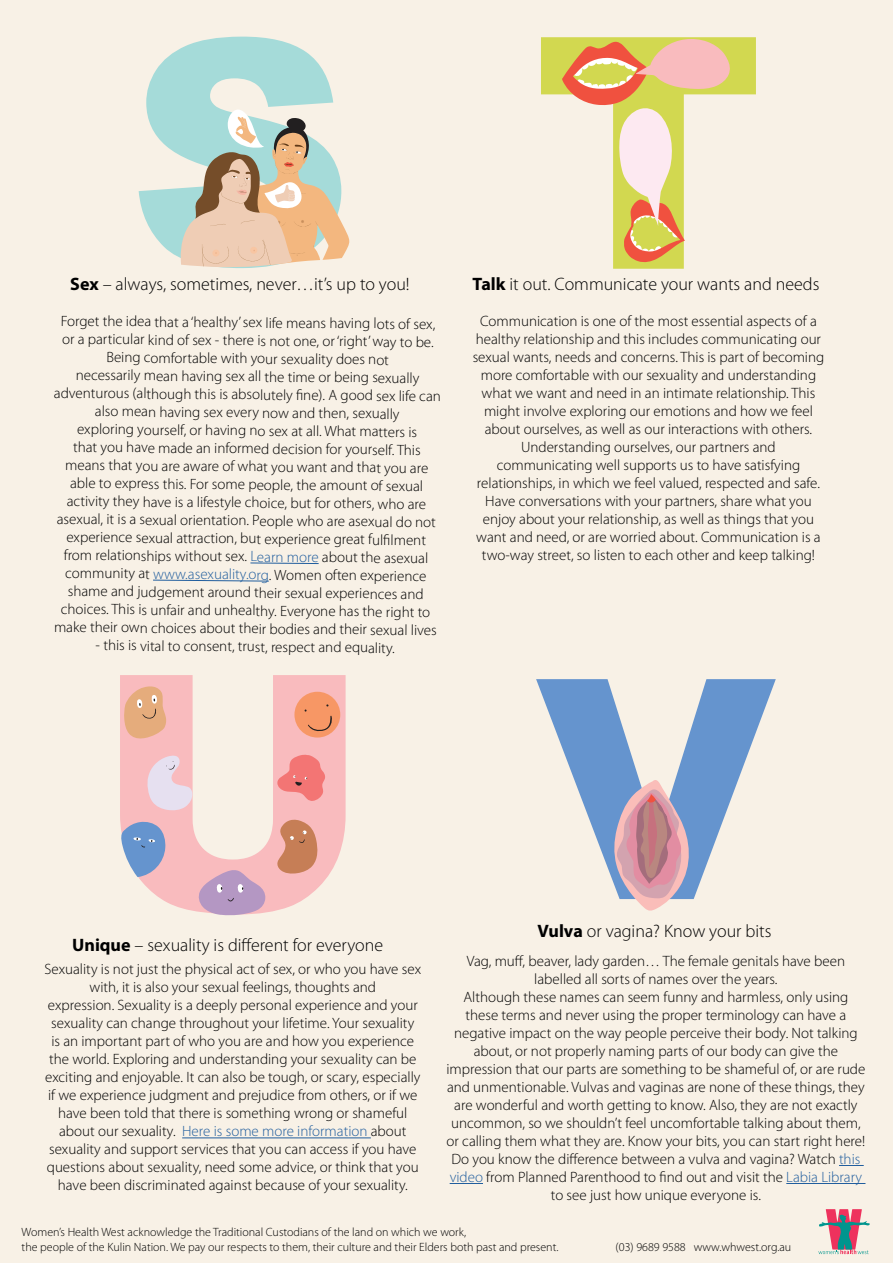
<style>
.page{position:relative;width:893px;height:1263px;background:#f8f1e6}
.page>*{position:absolute;margin:0;border:0;box-sizing:border-box;transform-origin:0 0}
.t1{font:300 18px "Myriad Pro";color:#000}
.t2{font:300 15px/18px "Myriad Pro";color:#000;text-align:center}
.t3{font:300 12px/14.4px "Myriad Pro";color:#000}
.s1{font-weight:700}
.s2{color:#215e9e}
</style>
<div class="page">
<svg style="left:818px;top:1209px;width:52px;height:45px"></svg>
<svg style="left:250px;top:562px;width:69px;height:2px"></svg>
<svg style="left:153px;top:579px;width:116px;height:3px"></svg>
<svg style="left:839px;top:1165px;width:25px;height:1px"></svg>
<hr style="left:450px;top:1183px;width:33px;height:1px;background:#215e9e">
<hr style="left:786px;top:1183px;width:79px;height:1px;background:#215e9e">
<svg style="left:139px;top:36px;width:195px;height:232px;fill:#a5dbd9"></svg>
<svg style="left:181px;top:109px;width:168px;height:158px"></svg>
<svg style="left:541px;top:37px;width:215px;height:232px"></svg>
<svg style="left:562px;top:37px;width:169px;height:226px"></svg>
<hr style="left:182px;top:1137px;width:189px;height:1px;background:#215e9e">
<svg style="left:120px;top:675px;width:226px;height:238px;fill:#f9bbbe"></svg>
<div style="left:294px;top:692px;width:46px;height:45px;background:#f79765;border-radius:50%"></div>
<svg style="left:277px;top:819px;width:41px;height:55px;background:#d38f73"></svg>
<svg style="left:198px;top:870px;width:68px;height:45px;background:#c8a4c3"></svg>
<svg style="left:120px;top:821px;width:46px;height:56px;background:#92a6cd"></svg>
<svg style="left:277px;top:754px;width:48px;height:47px;background:#f38d8e"></svg>
<svg style="left:124px;top:684px;width:43px;height:58px;background:#e9b192"></svg>
<svg style="left:146px;top:754px;width:47px;height:57px;background:#edd0db"></svg>
<svg style="left:304px;top:704px;width:29px;height:28px"></svg>
<svg style="left:536px;top:679px;width:240px;height:220px"></svg>
<svg style="left:613px;top:779px;width:80px;height:132px;background:#bd9fb1"></svg>
<p class="t1" style="left:70px;top:274px;width:341px"><span class="s1">Sex</span> – always, sometimes, never…it’s up to you!</p>
<p class="t2" style="left:55px;top:310px;width:388px;rotate:1deg">Forget the idea that a ‘healthy’ sex life means having lots of sex, or a particular kind of sex - there is not one, or ‘right’ way to be.<br>Being comfortable with your sexuality does not<br>necessarily mean having sex all the time or being sexually adventurous (although this is absolutely fi ne). A good sex life can also mean having sex every now and then, sexually<br>exploring yourself, or having no sex at all. What matters is<br>that you have made an informed decision for yourself. This means that you are aware of what you want and that you are able to express this. For some people, the amount of sexual activity they have is a lifestyle choice, but for others, who are asexual, it is a sexual orientation. People who are asexual do not experience sexual attraction, but experience great fulfi lment from relationships without sex. <span class="s2">Learn more</span> about the asexual community at <span class="s2">www.asexuality.org</span>. Women often experience</p>
<p class="t2" style="left:55px;top:580px;width:384px;rotate:1deg">shame and judgement around their sexual experiences and choices. This is unfair and unhealthy. Everyone has the right to make their own choices about their bodies and their sexual lives</p>
<p class="t2" style="left:96px;top:635px;width:301px;rotate:1deg">- this is vital to consent, trust, respect and equality.</p>
<p class="t1" style="left:473px;top:274px;width:348px"><span class="s1">Talk</span> it out. Communicate your wants and needs</p>
<p class="t2" style="left:473px;top:312px;width:353px">Communication is one of the most essential aspects of a healthy relationship and this includes communicating our sexual wants, needs and concerns. This is part of becoming more comfortable with our sexuality and understanding what we want and need in an intimate relationship. This might involve exploring our emotions and how we feel about ourselves, as well as our interactions with others.<br>Understanding ourselves, our partners and communicating well supports us to have satisfying relationships, in which we feel valued, respected and safe.<br>Have conversations with your partners, share what you enjoy about your relationship, as well as things that you want and need, or are worried about. Communication is a two-way street, so listen to each other and keep talking!</p>
<p class="t1" style="left:72px;top:934px;width:313px"><span class="s1">Unique</span> – sexuality is different for everyone</p>
<p class="t2" style="left:44px;top:961px;width:378px">Sexuality is not just the physical act of sex, or who you have sex with, it is also your sexual feelings, thoughts and<br>expression. Sexuality is a deeply personal experience and your sexuality can change throughout your lifetime. Your sexuality<br>is an important part of who you are and how you experience the world. Exploring and understanding your sexuality can be exciting and enjoyable. It can also be tough, or scary, especially if we experience judgment and prejudice from others, or if we have been told that there is something wrong or shameful about our sexuality. <span class="s2">Here is some more information</span> about sexuality and support services that you can access if you have questions about sexuality, need some advice, or think that you have been discriminated against because of your sexuality.</p>
<p class="t1" style="left:538px;top:921px;width:235px"><span class="s1">Vulva</span> or vagina? Know your bits</p>
<p class="t2" style="left:446px;top:952px;width:420px">Vag, muff, beaver, lady garden… The female genitals have been labelled all sorts of names over the years.<br>Although these names can seem funny and harmless, only using these terms and never using the proper terminology can have a negative impact on the way people perceive their body. Not talking about, or not properly naming parts of our body can give the impression that our parts are something to be shameful of, or are rude and unmentionable. Vulvas and vaginas are none of these things, they are wonderful and worth getting to know. Also, they are not exactly uncommon, so we shouldn’t feel uncomfortable talking about them, or calling them what they are. Know your bits, you can start right here!<br>Do you know the difference between a vulva and vagina? Watch <span class="s2">this video</span> from Planned Parenthood to find out and visit the <span class="s2">Labia Library </span>to see just how unique everyone is.</p>
<p class="t3" style="left:22px;top:1225px;width:538px">Women’s Health West acknowledge the Traditional Custodians of the land on which we work,<br>the people of the Kulin Nation. We pay our respects to them, their culture and their Elders both past and present.</p>
<p class="t3" style="left:616px;top:1240px;width:177px">(03) 9689 9588 www.whwest.org.au</p>
</div>
